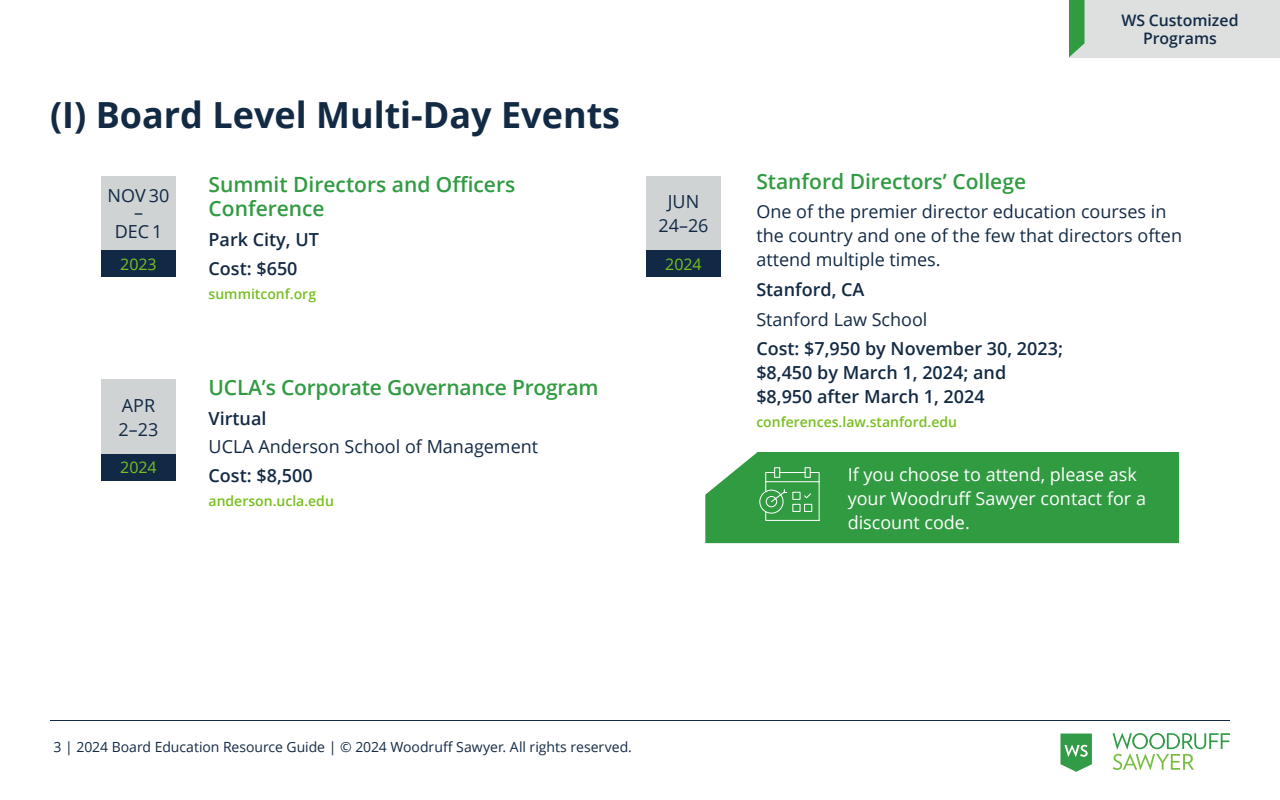
<style>
.page{position:relative;width:1280px;height:800px;background:#fff}
.page>*{position:absolute;margin:0;border:0;box-sizing:border-box;transform-origin:0 0}
.t1{font:700 36px "Open Sans";color:#132a44}
.t2{font:600 21px/24px "Open Sans";color:#319b42}
.t3{font:18px/24px "Open Sans";color:#132a44}
.t4{font:600 18px/24px "Open Sans";color:#132a44}
.t5{font:18px/24px "Open Sans";color:#fff}
.t6{font:18px/24px "Open Sans";color:#122945;text-align:center}
.t7{font:16px "Open Sans";color:#78bf21}
.t8{font:600 15.8px/17.3px "Open Sans";color:#132a44;text-align:center}
.t9{font:14px "Open Sans";letter-spacing:-.005em;color:#132a44}
.t10{font:600 14px "Open Sans";color:#78be20}
</style>
<div class="page">
<hr style="left:50px;top:720px;width:1180px;height:1px;background:#132a44">
<svg style="left:1113px;top:733px;width:117px;height:37px"></svg>
<svg style="left:1060px;top:734px;width:32px;height:38px"></svg>
<div style="left:1069px;top:0;width:211px;height:58px;background:#dee0e0"></div>
<svg style="left:1069px;top:0;width:16px;height:57px"></svg>
<div style="left:101px;top:176px;width:75px;height:75px;background:#d0d3d4"></div>
<div style="left:101px;top:251px;width:75px;height:26px;background:#122945"></div>
<div style="left:646px;top:176px;width:75px;height:75px;background:#d0d3d4"></div>
<div style="left:646px;top:251px;width:75px;height:26px;background:#122945"></div>
<div style="left:705px;top:452px;width:474px;height:91px;background:#319b42"></div>
<svg style="left:759px;top:467px;width:61px;height:54px;background:#50aa5e"></svg>
<div style="left:101px;top:379px;width:75px;height:75px;background:#d0d3d4"></div>
<div style="left:101px;top:454px;width:75px;height:26px;background:#122945"></div>
<h1 class="t1" style="left:50px;top:89px;width:572px">(I) Board Level Multi-Day Events</h1>
<p class="t6" style="left:108px;top:187px;width:63px;line-height:17px">NOV 30 –</p>
<p class="t6" style="left:115px;top:219px;width:49px">DEC 1</p>
<p class="t7" style="left:120px;top:253px;width:38px">2023</p>
<p class="t6" style="left:119px;top:393px;width:41px;text-align:left">APR<br>2–23</p>
<p class="t7" style="left:120px;top:457px;width:38px">2024</p>
<p class="t2" style="left:209px;top:172px;width:308px">Summit Directors and Officers<br>Conference</p>
<p class="t4" style="left:209px;top:224px;width:112px;line-height:29px">Park City, UT<br>Cost: $650</p>
<p class="t10" style="left:209px;top:284px;width:109px">summitconf.org</p>
<p class="t2" style="left:209px;top:375px;width:391px">UCLA’s Corporate Governance Program</p>
<p class="t4" style="left:209px;top:406px;width:59px">Virtual</p>
<p class="t3" style="left:209px;top:434px;width:331px">UCLA Anderson School of Management</p>
<p class="t4" style="left:209px;top:464px;width:106px">Cost: $8,500</p>
<p class="t10" style="left:209px;top:492px;width:127px">anderson.ucla.edu</p>
<p class="t6" style="left:658px;top:189px;width:52px">JUN<br>24–26</p>
<p class="t7" style="left:665px;top:253px;width:38px">2024</p>
<p class="t8" style="left:1121px;top:12px;width:119px">WS Customized<br>Programs</p>
<p class="t2" style="left:756px;top:169px;width:271px">Stanford Directors’ College</p>
<p class="t3" style="left:756px;top:199px;width:427px">One of the premier director education courses in the country and one of the few that directors often attend multiple times.</p>
<p class="t4" style="left:756px;top:277px;width:110px">Stanford, CA</p>
<p class="t3" style="left:756px;top:307px;width:173px">Stanford Law School</p>
<p class="t4" style="left:756px;top:336px;width:308px">Cost: $7,950 by November 30, 2023; $8,450 by March 1, 2024; and $8,950 after March 1, 2024</p>
<p class="t10" style="left:756px;top:413px;width:202px">conferences.law.stanford.edu</p>
<p class="t5" style="left:848px;top:462px;width:300px">If you choose to attend, please ask your Woodruff Sawyer contact for a discount code.</p>
<p class="t9" style="left:54px;top:738px;width:580px">3 | 2024 Board Education Resource Guide | © 2024 Woodruff Sawyer. All rights reserved.</p>
</div>
